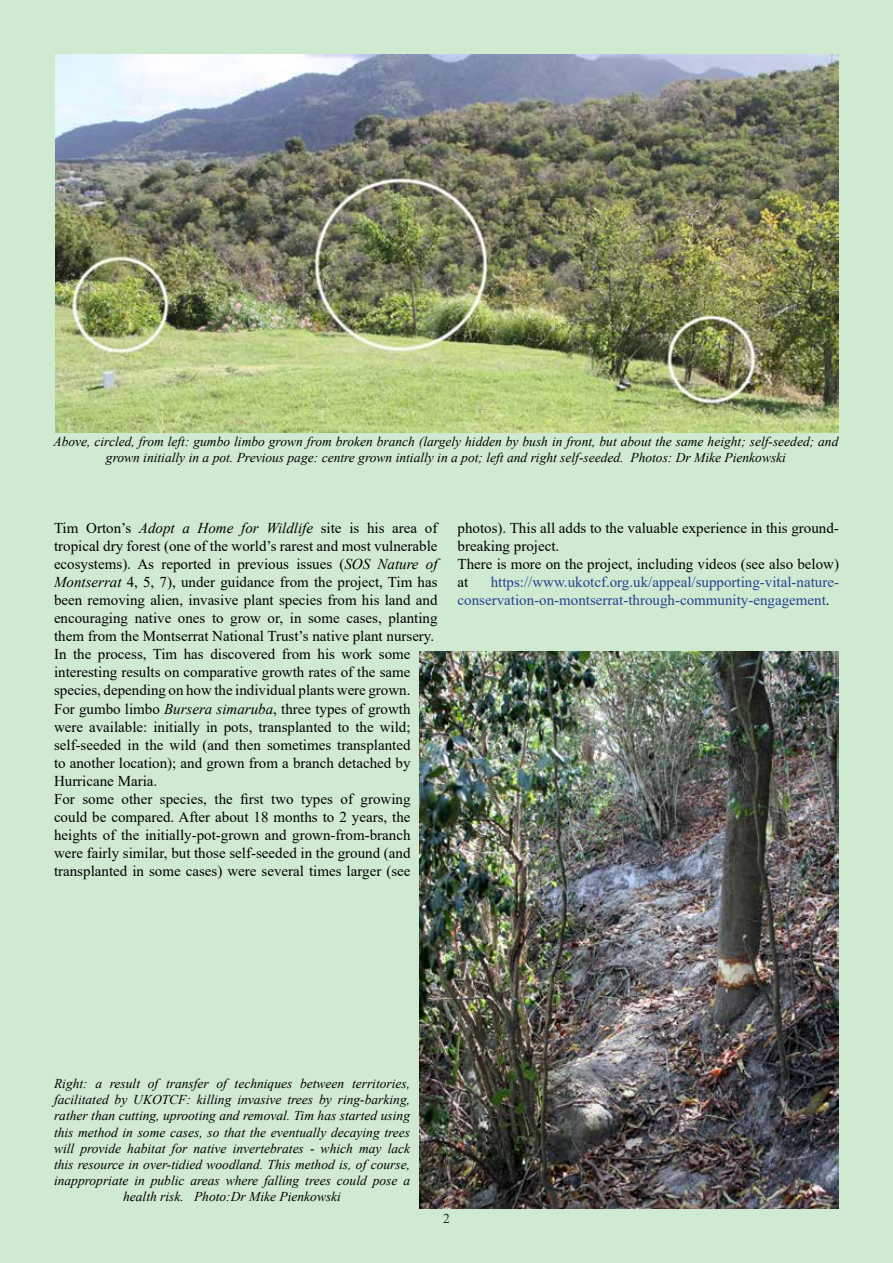
<style>
.page{position:relative;width:893px;height:1263px;background:#d0ead2}
.page>*{position:absolute;margin:0;border:0;box-sizing:border-box;transform-origin:0 0}
.t1{font:15px/18px "Times New Roman";color:#000}
.t2{font:15px/18px "Times New Roman";color:#25408e}
.t3{font:italic 13.5px/16.2px "Times New Roman";color:#000;text-align:center}
.t4{font:13.5px "Times New Roman";color:#000}
.s1{font-style:italic}
.s2{color:#000}
</style>
<div class="page">
<img style="left:55px;top:54px;width:784px;height:378px">
<img style="left:419px;top:652px;width:420px;height:557px">
<p class="t3" style="left:53px;top:435px;width:786px">Above, circled, from left: gumbo limbo grown from broken branch (largely hidden by bush in front, but about the same height; self-seeded; and grown initially in a pot. Previous page: centre grown intially in a pot; left and right self-seeded. Photos: Dr Mike Pienkowski</p>
<p class="t1" style="left:54px;top:521px;width:385px">Tim Orton’s <span class="s1">Adopt a Home for Wildlife</span> site is his area of tropical dry forest (one of the world’s rarest and most vulnerable ecosystems). As reported in previous issues (<span class="s1">SOS Nature of Montserrat</span> 4, 5, 7), under guidance from the project, Tim has been removing alien, invasive plant species from his land and encouraging native ones to grow or, in some cases, planting them from the Montserrat National Trust’s native plant nursery.<br>In the process, Tim has discovered from his work some interesting results on comparative growth rates of the same species, depending on how the individual plants were grown.<br>For gumbo limbo <span class="s1">Bursera simaruba</span>, three types of growth were available: initially in pots, transplanted to the wild; self-seeded in the wild (and then sometimes transplanted<br>to another location); and grown from a branch detached by Hurricane Maria.<br>For some other species, the first two types of growing could be compared. After about 18 months to 2 years, the heights of the initially-pot-grown and grown-from-branch were fairly similar, but those self-seeded in the ground (and transplanted in some cases) were several times larger (see</p>
<p class="t1" style="left:458px;top:521px;width:383px">photos). This all adds to the valuable experience in this ground&shy;breaking project.<br>There is more on the project, including videos (see also below) at</p>
<p class="t2" style="left:458px;top:575px;width:383px;text-indent:33px">https://www.ukotcf.org.uk/appeal/supporting-vital-nature&shy;conservation-on-montserrat-through-community-engagement<span class="s2">.</span></p>
<p class="t3" style="left:54px;top:1076px;width:358px">Right: a result of transfer of techniques between territories, facilitated by UKOTCF: killing invasive trees by ring-barking, rather than cutting, uprooting and removal. Tim has started using this method in some cases, so that the eventually decaying trees will provide habitat for native invertebrates - which may lack this resource in over-tidied woodland. This method is, of course, inappropriate in public areas where falling trees could pose a health risk. Photo:Dr Mike Pienkowski</p>
<p class="t4" style="left:443px;top:1213px;width:8px">2</p>
</div>
